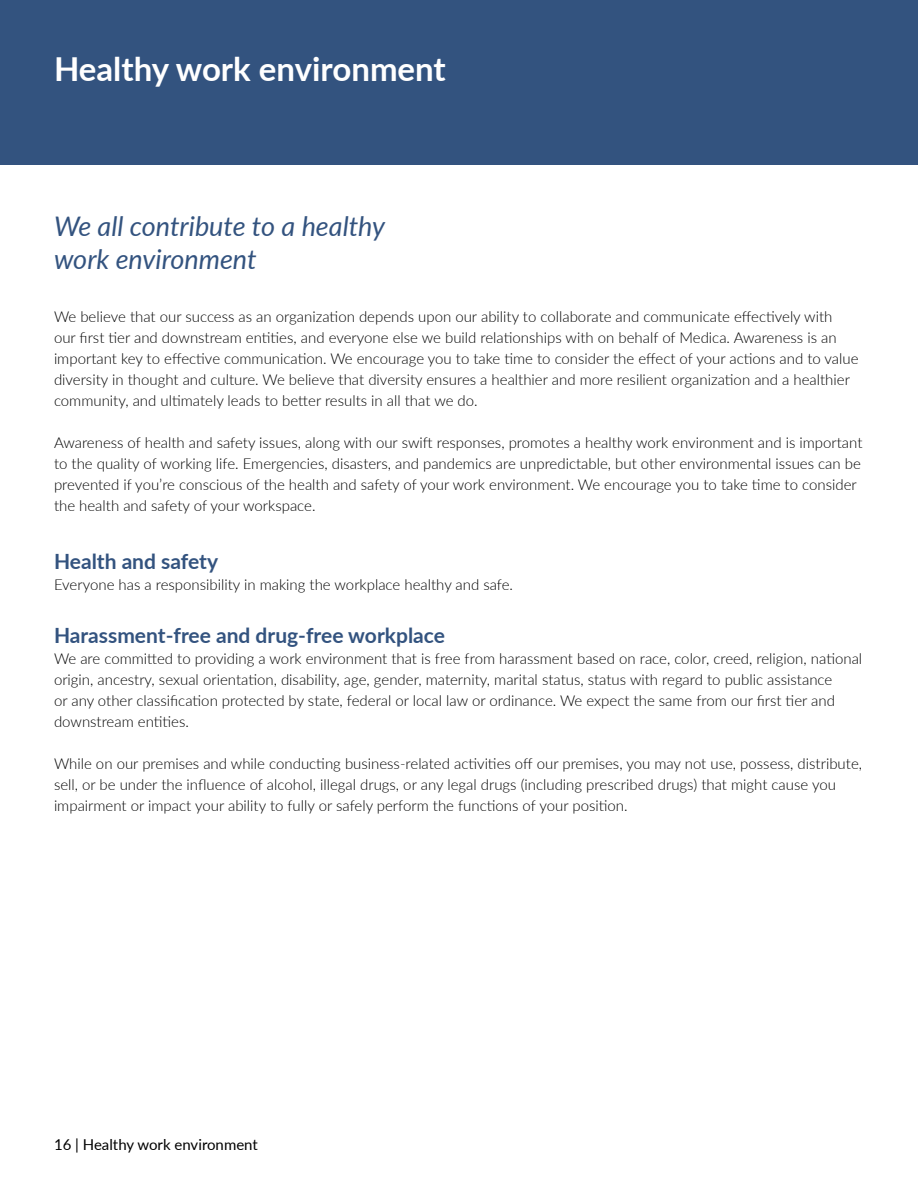
<style>
.page{position:relative;width:918px;height:1188px;background:#fff}
.page>*{position:absolute;margin:0;border:0;box-sizing:border-box;transform-origin:0 0}
.t1{font:700 33px "Lato";color:#fff}
.t2{font:italic 27px/32.4px "Lato";color:#33537f}
.t3{font:700 21px "Lato";color:#33537f}
.t4{font:300 15px/21px "Lato";color:#000}
.t5{font:15px "Lato";color:#000}
</style>
<div class="page">
<div style="left:0;top:0;width:918px;height:165px;background:#33537f"></div>
<h1 class="t1" style="left:54px;top:44px;width:393px">Healthy work environment</h1>
<h2 class="t2" style="left:54px;top:209px;width:333px">We all contribute to a healthy work environment</h2>
<p class="t4" style="left:54px;top:305px;width:806px">We believe that our success as an organization depends upon our ability to collaborate and communicate effectively with<br>our first tier and downstream entities, and everyone else we build relationships with on behalf of Medica. Awareness is an important key to effective communication. We encourage you to take time to consider the effect of your actions and to value diversity in thought and culture. We believe that diversity ensures a healthier and more resilient organization and a healthier community, and ultimately leads to better results in all that we do.</p>
<p class="t4" style="left:54px;top:431px;width:810px">Awareness of health and safety issues, along with our swift responses, promotes a healthy work environment and is important to the quality of working life. Emergencies, disasters, and pandemics are unpredictable, but other environmental issues can be prevented if you’re conscious of the health and safety of your work environment. We encourage you to take time to consider the health and safety of your workspace.</p>
<h3 class="t3" style="left:54px;top:545px;width:166px">Health and safety</h3>
<p class="t4" style="left:54px;top:573px;width:461px">Everyone has a responsibility in making the workplace healthy and safe.</p>
<h3 class="t3" style="left:54px;top:620px;width:393px">Harassment-free and drug-free workplace</h3>
<p class="t4" style="left:54px;top:647px;width:810px">We are committed to providing a work environment that is free from harassment based on race, color, creed, religion, national origin, ancestry, sexual orientation, disability, age, gender, maternity, marital status, status with regard to public assistance<br>or any other classification protected by state, federal or local law or ordinance. We expect the same from our first tier and downstream entities.</p>
<p class="t4" style="left:54px;top:752px;width:810px">While on our premises and while conducting business-related activities off our premises, you may not use, possess, distribute, sell, or be under the influence of alcohol, illegal drugs, or any legal drugs (including prescribed drugs) that might cause you impairment or impact your ability to fully or safely perform the functions of your position.</p>
<p class="t5" style="left:54px;top:1133px;width:205px">16 | Healthy work environment</p>
</div>
